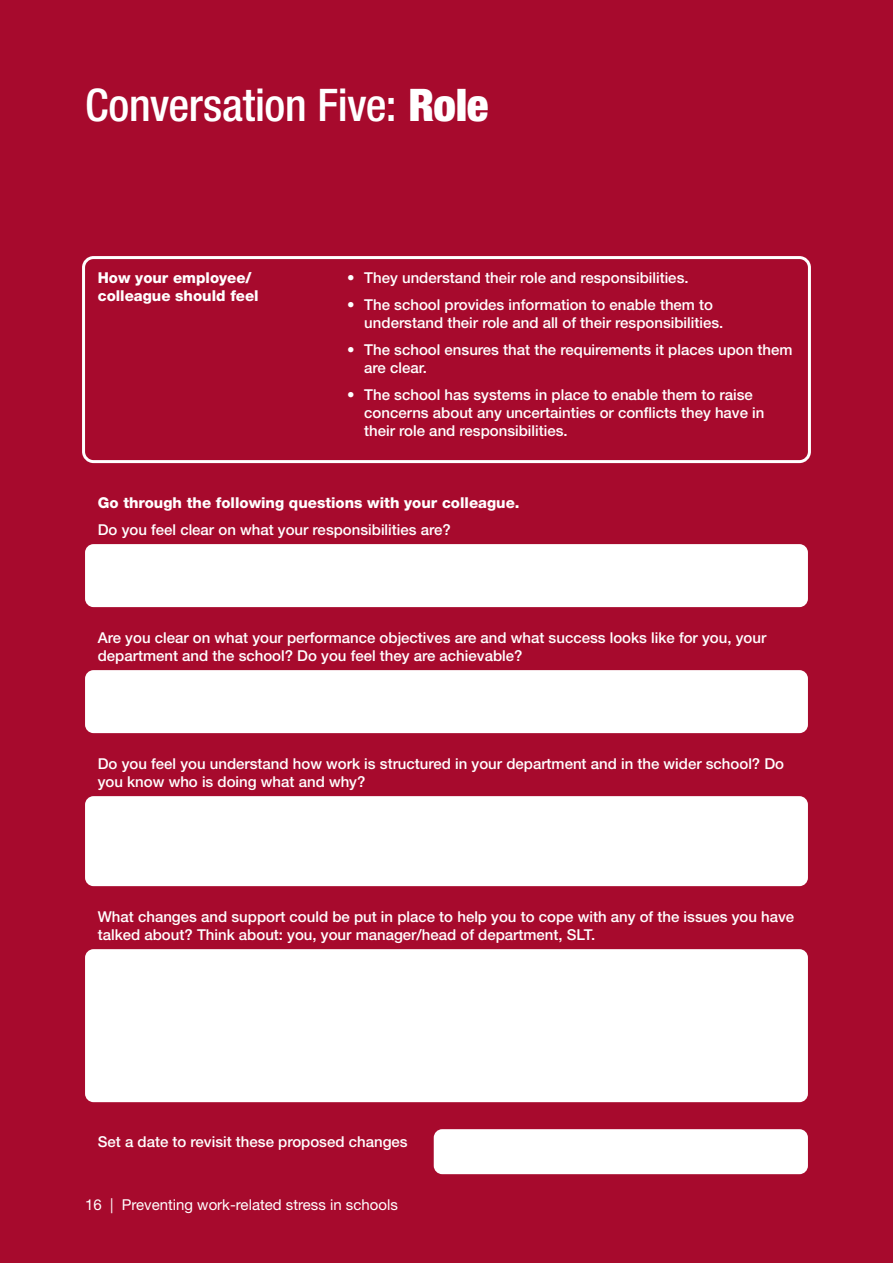
<style>
.page{position:relative;width:893px;height:1263px;background:#a70a2d}
.page>*{position:absolute;margin:0;border:0;box-sizing:border-box;transform-origin:0 0}
.head-white{font:500 condensed 45px "Helvetica Neue LT Std";letter-spacing:-.01em;color:#fff}
.rev-bodytext{font:500 15px/18px "Helvetica Neue LT Std";color:#fff}
.rev-head{font:800 15px/18px "Helvetica Neue LT Std";color:#fff}
.t1{font:15px "Helvetica Neue LT Std";color:#fff}
.s1{font-weight:900}
</style>
<div class="page">
<div style="left:434px;top:1129px;width:374px;height:45px;background:#fff;border-radius:9px"></div>
<div style="left:82px;top:256px;width:729px;height:207px;border:3px solid #fff;border-radius:10px"></div>
<div style="left:85px;top:544px;width:723px;height:63px;background:#fff;border-radius:9px"></div>
<div style="left:85px;top:670px;width:723px;height:63px;background:#fff;border-radius:9px"></div>
<div style="left:85px;top:796px;width:723px;height:90px;background:#fff;border-radius:9px"></div>
<div style="left:85px;top:949px;width:723px;height:153px;background:#fff;border-radius:9px"></div>
<p class="head-white" style="left:85px;top:78px;width:405px">Conversation Five: <span class="s1">Role</span></p>
<p class="rev-head" style="left:98px;top:269px;width:162px">How your employee/ colleague should feel</p>
<p class="rev-bodytext" style="left:347px;top:269px;width:343px">• They understand their role and responsibilities.</p>
<p class="rev-bodytext" style="left:364px;top:296px;width:361px;text-indent:-17px">• The school provides information to enable them to understand their role and all of their responsibilities.</p>
<p class="rev-bodytext" style="left:364px;top:341px;width:430px;text-indent:-17px">• The school ensures that the requirements it places upon them are clear.</p>
<p class="rev-bodytext" style="left:364px;top:386px;width:402px;text-indent:-17px">• The school has systems in place to enable them to raise concerns about any uncertainties or conflicts they have in their role and responsibilities.</p>
<p class="rev-head" style="left:98px;top:494px;width:423px">Go through the following questions with your colleague.</p>
<p class="rev-bodytext" style="left:98px;top:521px;width:354px">Do you feel clear on what your responsibilities are?</p>
<p class="rev-bodytext" style="left:98px;top:629px;width:670px">Are you clear on what your performance objectives are and what success looks like for you, your department and the school? Do you feel they are achievable?</p>
<p class="rev-bodytext" style="left:98px;top:755px;width:688px">Do you feel you understand how work is structured in your department and in the wider school? Do you know who is doing what and why?</p>
<p class="rev-bodytext" style="left:98px;top:908px;width:698px">What changes and support could be put in place to help you to cope with any of the issues you have talked about? Think about: you, your manager/head of department, SLT.</p>
<p class="rev-bodytext" style="left:98px;top:1133px;width:311px">Set a date to revisit these proposed changes</p>
<p class="t1" style="left:85px;top:1196px;width:314px">16 | Preventing work-related stress in schools</p>
</div>
